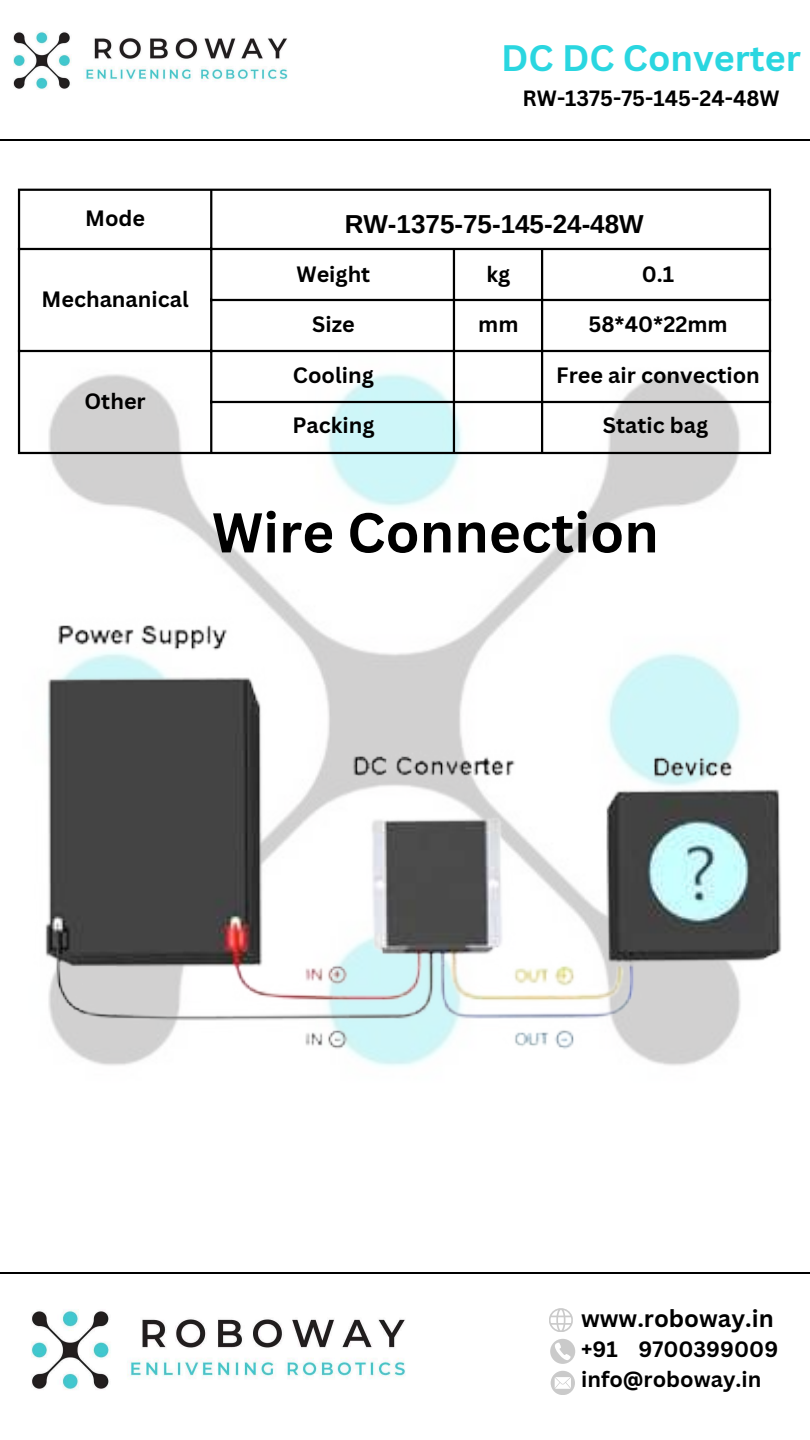
<style>
.page{position:relative;width:810px;height:1440px;background:#fff}
.page>*{position:absolute;margin:0;border:0;box-sizing:border-box;transform-origin:0 0}
.t1{font:700 54.75px "Canva Sans";color:#000}
.t2{font:700 35.85px "Canva Sans";color:#2ad6e0}
.t3{font:700 26px "Arimo";color:#000}
.t4{font:700 23.8px "Canva Sans";color:#000}
.t5{font:700 21.6px/29.6px "Canva Sans";color:#000}
.t6{font:700 21.5px "Canva Sans";color:#000}
</style>
<div class="page">
<hr style="left:0;top:139px;width:810px;height:2px;background:#000">
<img style="left:13px;top:31px;width:275px;height:59px">
<hr style="left:0;top:1272px;width:810px;height:2px;background:#000">
<img style="left:31px;top:1310px;width:374px;height:80px">
<svg style="left:549px;top:1308px;width:24px;height:24px"></svg>
<svg style="left:550px;top:1339px;width:25px;height:25px"></svg>
<svg style="left:551px;top:1371px;width:24px;height:24px"></svg>
<img style="left:17px;top:226px;width:755px;height:276px">
<svg style="left:18px;top:189px;width:753px;height:265px"></svg>
<img style="left:45px;top:502px;width:737px;height:565px">
<h2 class="t2" style="left:501px;top:33px;width:301px">DC DC Converter</h2>
<p class="t6" style="left:523px;top:83px;width:259px">RW-1375-75-145-24-48W</p>
<p class="t5" style="left:85px;top:203px;width:62px">Mode</p>
<p class="t5" style="left:42px;top:284px;width:149px">Mechananical</p>
<p class="t5" style="left:85px;top:386px;width:63px">Other</p>
<p class="t3" style="left:345px;top:209px;width:301px">RW-1375-75-145-24-48W</p>
<p class="t5" style="left:296px;top:258px;width:75px">Weight</p>
<p class="t5" style="left:312px;top:309px;width:44px">Size</p>
<p class="t5" style="left:293px;top:360px;width:82px">Cooling</p>
<p class="t5" style="left:292px;top:410px;width:84px">Packing</p>
<p class="t5" style="left:487px;top:258px;width:25px">kg</p>
<p class="t5" style="left:478px;top:309px;width:42px">mm</p>
<p class="t5" style="left:642px;top:258px;width:34px">0.1</p>
<p class="t5" style="left:588px;top:309px;width:141px">58*40*22mm</p>
<p class="t5" style="left:556px;top:360px;width:205px">Free air convection</p>
<p class="t5" style="left:603px;top:410px;width:107px">Static bag</p>
<h1 class="t1" style="left:212px;top:494px;width:448px">Wire Connection</h1>
<p class="t4" style="left:581px;top:1301px;width:194px">www.roboway.in</p>
<p class="t5" style="left:581px;top:1334px;width:199px">+91 9700399009 info@roboway.in</p>
</div>
